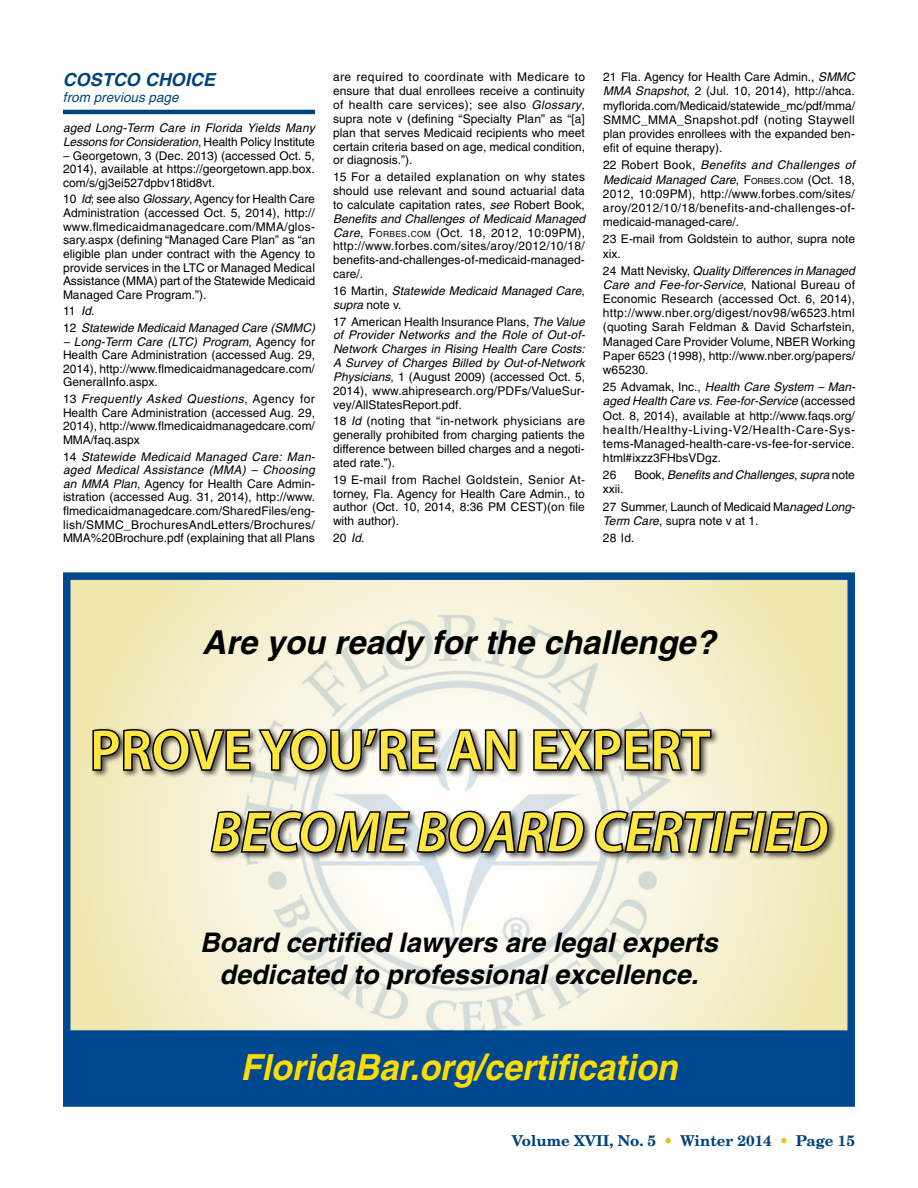
<style>
.page{position:relative;width:918px;height:1188px;background:#fff}
.page>*{position:absolute;margin:0;border:0;box-sizing:border-box;transform-origin:0 0}
.t1{font:italic 600 57px "Myriad Pro";color:#ffe640;scale:.96 1}
.t2{font:600 57px "Myriad Pro";color:#ffe640;scale:.96 1}
.t3{font:italic 700 36px "Helvetica";color:#fd0;scale:.95 1}
.t4{font:italic 700 33px "Helvetica";color:#000}
.t5{font:italic 700 27px/32.4px "Helvetica";color:#000;text-align:center}
.t6{font:italic 700 18px "Helvetica";color:#00447c}
.t7{font:700 15px "New Century Schlbk";color:#00447c}
.t8{font:italic 13.5px "Helvetica";color:#00447c}
.t9{font:12px/14.2px "Helvetica";color:#000;text-align:justify}
.t10{font:italic 12px/13.8px "Helvetica";color:#000}
.s1{font-style:normal}
.s2{font-style:italic}
.s3{font-style:inherit}
.s4{font-size:8.4px}
.s5{color:#e1c622}
</style>
<div class="page">
<hr style="left:63px;top:110px;width:252px;height:4px;background:#00447c">
<svg style="left:72px;top:581px;width:774px;height:449px;background:#f2ebbf"></svg>
<div style="left:63px;top:572px;width:792px;height:535px;border:8px solid #004990"></div>
<div style="left:70px;top:1030px;width:778px;height:72px;background:#004990"></div>
<img style="left:233px;top:602px;width:452px;height:431px">
<div style="left:91px;top:727px;width:746px;height:134px;background:#000;opacity:.65"></div>
<svg style="left:91px;top:727px;width:346px;height:46px;background:#727066"></svg>
<svg style="left:445px;top:727px;width:74px;height:46px;background:#727371"></svg>
<svg style="left:532px;top:727px;width:181px;height:46px;background:#696962"></svg>
<svg style="left:209px;top:809px;width:377px;height:46px;background:#696a68"></svg>
<svg style="left:593px;top:809px;width:237px;height:46px;background:#69675c"></svg>
<h3 class="t6" style="left:63px;top:69px;width:154px">COSTCO CHOICE</h3>
<p class="t8" style="left:63px;top:90px;width:117px">from previous page</p>
<p class="t10" style="left:63px;top:121px;width:253px">aged Long-Term Care in Florida Yields Many<br>Lessons for Consideration<span class="s1">, Health Policy Institute</span></p>
<p class="t9" style="left:63px;top:148px;width:253px;line-height:13.6px">– Georgetown, 3 (Dec. 2013) (accessed Oct. 5, 2014), available at https://georgetown.app.box. com/s/gj3ei527dpbv18tid8vt.</p>
<p class="t9" style="left:63px;top:192px;width:254px;line-height:13.6px">10 <span class="s2">Id</span>; see also <span class="s2">Glossary</span>, Agency for Health Care Administration (accessed Oct. 5, 2014), http:// www.flmedicaidmanagedcare.com/MMA/glos&shy;sary.aspx (defining “Managed Care Plan” as “an eligible plan under contract with the Agency to provide services in the LTC or Managed Medical Assistance (MMA) part of the Statewide Medicaid Managed Care Program.”).</p>
<p class="t10" style="left:63px;top:303px;width:254px;line-height:16.6px"><span class="s1">11</span> Id<span class="s1">.<br>12</span> Statewide Medicaid Managed Care (SMMC)</p>
<p class="t9" style="left:63px;top:335px;width:254px;line-height:13.6px"><span class="s2">– Long-Term Care (LTC) Program</span>, Agency for Health Care Administration (accessed Aug. 29, 2014), http://www.flmedicaidmanagedcare.com/ GeneralInfo.aspx.</p>
<p class="t9" style="left:63px;top:392px;width:254px;line-height:13.6px">13 <span class="s2">Frequently Asked Questions</span>, Agency for Health Care Administration (accessed Aug. 29, 2014), http://www.flmedicaidmanagedcare.com/ MMA/faq.aspx</p>
<p class="t9" style="left:63px;top:450px;width:254px;line-height:13.6px">14 <span class="s2">Statewide Medicaid Managed Care: Man&shy;aged Medical Assistance (MMA) – Choosing an MMA Plan</span>, Agency for Health Care Admin&shy;istration (accessed Aug. 31, 2014), http://www. flmedicaidmanagedcare.com/SharedFiles/eng&shy;lish/SMMC_BrochuresAndLetters/Brochures/ MMA%20Brochure.pdf (explaining that all Plans</p>
<p class="t9" style="left:333px;top:70px;width:254px;line-height:13.8px">are required to coordinate with Medicare to ensure that dual enrollees receive a continuity of health care services); see also <span class="s2">Glossary</span>, supra note v (defining “Specialty Plan” as “[a] plan that serves Medicaid recipients who meet certain criteria based on age, medical condition, or diagnosis.”).</p>
<p class="t9" style="left:333px;top:170px;width:254px;line-height:13.8px">15 For a detailed explanation on why states should use relevant and sound actuarial data to calculate capitation rates, <span class="s2">see</span> Robert Book, <span class="s2">Benefits and Challenges of Medicaid Managed Care</span>, <span class="s3">F</span><span class="s4">ORBES</span><span class="s3">.</span><span class="s4">COM</span> (Oct. 18, 2012, 10:09PM), http://www.forbes.com/sites/aroy/2012/10/18/ benefits-and-challenges-of-medicaid-managed&shy;care/.</p>
<p class="t10" style="left:333px;top:284px;width:253px"><span class="s1">16 Martin,</span> Statewide Medicaid Managed Care<span class="s1">, </span>supra <span class="s1">note v.</span></p>
<p class="t10" style="left:333px;top:314px;width:254px;text-align:justify"><span class="s1">17 American Health Insurance Plans,</span> The Value of Provider Networks and the Role of Out-of-Network Charges in Rising Health Care Costs:<br>A Survey of Charges Billed by Out-of-Network Physicians<span class="s1">, 1 (August 2009) (accessed Oct. 5, 2014), www.ahipresearch.org/PDFs/ValueSur&shy;vey/AllStatesReport.pdf.</span></p>
<p class="t9" style="left:333px;top:414px;width:254px;line-height:13.8px">18 <span class="s2">Id</span> (noting that “in-network physicians are generally prohibited from charging patients the difference between billed charges and a negoti&shy;ated rate.”).</p>
<p class="t9" style="left:333px;top:473px;width:253px;line-height:13.8px">19 E-mail from Rachel Goldstein, Senior At&shy;torney, Fla. Agency for Health Care Admin., to author (Oct. 10, 2014, 8:36 PM CEST)(on file with author).</p>
<p class="t9" style="left:333px;top:531px;width:33px">20 <span class="s2">Id</span>.</p>
<p class="t9" style="left:603px;top:70px;width:254px">21 Fla. Agency for Health Care Admin., <span class="s2">SMMC MMA Snapshot</span>, 2 (Jul. 10, 2014), http://ahca. myflorida.com/Medicaid/statewide_mc/pdf/mma/ SMMC_MMA_Snapshot.pdf (noting Staywell plan provides enrollees with the expanded ben&shy;efit of equine therapy).</p>
<p class="t9" style="left:603px;top:158px;width:254px">22 Robert Book, <span class="s2">Benefits and Challenges of Medicaid Managed Care</span>, <span class="s3">F</span><span class="s4">ORB ES</span><span class="s3">.</span><span class="s4">COM</span> (Oct. 18, 2012, 10:09PM), http://www.forbes.com/sites/ aroy/2012/10/18/benefits-and-challenges-of&shy;medicaid-managed-care/.</p>
<p class="t9" style="left:603px;top:232px;width:254px">23 E-mail from Goldstein to author, supra note xix.</p>
<p class="t9" style="left:603px;top:263px;width:254px">24 Matt Nevisky, <span class="s2">Quality Differences in Managed Care and Fee-for-Service</span>, National Bureau of Economic Research (accessed Oct. 6, 2014), http://www.nber.org/digest/nov98/w6523.html (quoting Sarah Feldman &amp; David Scharfstein, Managed Care Provider Volume, NBER Working Paper 6523 (1998), http://www.nber.org/papers/ w65230.</p>
<p class="t9" style="left:603px;top:380px;width:254px">25 Advamak, Inc., <span class="s2">Health Care System – Man&shy;aged Health Care vs. Fee-for-Service</span> (accessed Oct. 8, 2014), available at http://www.faqs.org/ health/Healthy-Living-V2/Health-Care-Sys&shy;tems-Managed-health-care-vs-fee-for-service. html#ixzz3FHbsVDgz.</p>
<p class="t9" style="left:603px;top:468px;width:15px">26</p>
<p class="t10" style="left:634px;top:468px;width:222px"><span class="s1">Book,</span> Benefits and Challenges<span class="s1">,</span> supra <span class="s1">note</span></p>
<p class="t9" style="left:603px;top:481px;width:254px;line-height:17.2px">xxii.<br>27 Summer, Launch of Medicaid Ma<span class="s2">naged Long-</span></p>
<p class="t9" style="left:603px;top:512px;width:157px;line-height:17.2px"><span class="s2">Term Care</span>, supra note v at 1.<br>28 Id.</p>
<h3 class="t4" style="left:202px;top:623px;width:515px">Are you ready for the challenge?</h3>
<h1 class="t2" style="left:90px;top:714px;width:648px">PROVE YOU’RE AN EXPERT</h1>
<h1 class="t1" style="left:211px;top:796px;width:644px">BECOME BOARD CERTIFIED</h1>
<h3 class="t5" style="left:200px;top:925px;width:519px">Board certified lawyers are legal experts dedicated to professional excellence.</h3>
<h2 class="t3" style="left:240px;top:1045px;width:462px">FloridaBar.org/certification</h2>
<p class="t7" style="left:512px;top:1131px;width:345px">Volume XVII, No. 5 <span class="s5">•</span> Winter 2014 <span class="s5">•</span> Page 15</p>
</div>
